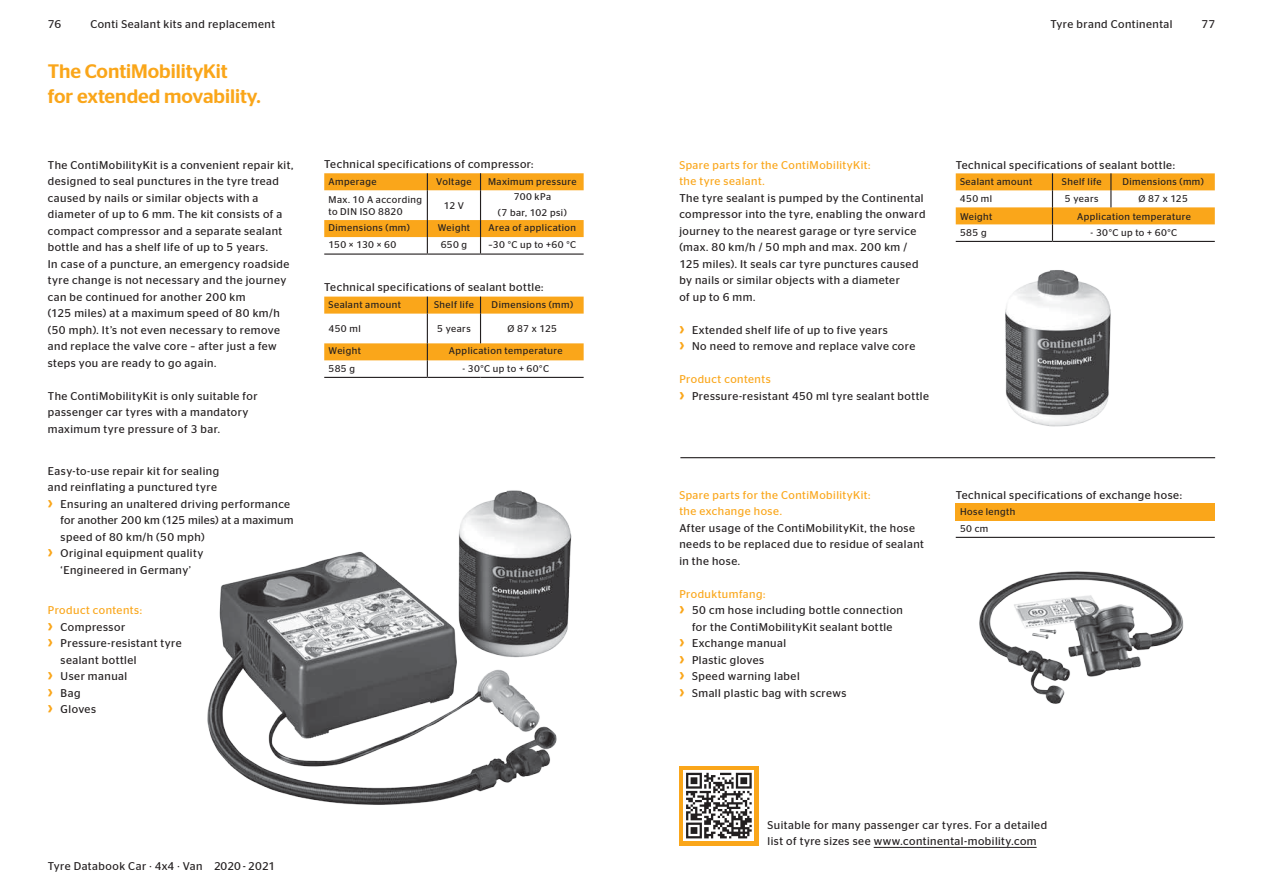
<style>
.page{position:relative;width:1263px;height:893px;background:#fff}
.page>*{position:absolute;margin:0;border:0;box-sizing:border-box;transform-origin:0 0}
.t1{font:500 19.5px/24.8px "Continental Stag Sans";color:#faa61a}
.t2{font:11.25px/16.5px "Continental Stag Sans";letter-spacing:.045em;color:#231f20}
.t3{font:11.25px/16.5px "Continental Stag Sans";letter-spacing:.045em;color:#faa61a}
.t4{font:11.25px "Continental Stag Sans";letter-spacing:.02em;color:#231f20}
.t5{font:9.75px/16.5px "Continental Stag Sans";letter-spacing:.045em;color:#231f20}
.s1{font-weight:500;font-size:16.5px;color:#faa61a}
.s2{color:#faa61a}
</style>
<div class="page">
<img style="left:207px;top:490px;width:365px;height:315px">
<svg style="left:324px;top:173px;width:260px;height:187px"></svg>
<hr style="left:324px;top:253px;width:103px;height:2px;background:#231f20">
<hr style="left:427px;top:253px;width:53px;height:2px;background:#231f20">
<hr style="left:480px;top:253px;width:104px;height:2px;background:#231f20">
<hr style="left:324px;top:377px;width:103px;height:1px;background:#231f20">
<hr style="left:427px;top:377px;width:53px;height:1px;background:#231f20">
<hr style="left:480px;top:377px;width:104px;height:1px;background:#231f20">
<svg style="left:427px;top:173px;width:1px;height:17px"></svg>
<svg style="left:480px;top:173px;width:1px;height:17px"></svg>
<hr style="left:427px;top:190px;width:1px;height:30px;background:#231f20">
<hr style="left:480px;top:190px;width:1px;height:30px;background:#231f20">
<svg style="left:427px;top:220px;width:1px;height:33px"></svg>
<svg style="left:480px;top:220px;width:1px;height:33px"></svg>
<svg style="left:480px;top:297px;width:1px;height:46px"></svg>
<svg style="left:427px;top:297px;width:1px;height:80px"></svg>
<hr style="left:956px;top:241px;width:96px;height:1px;background:#231f20">
<hr style="left:1052px;top:241px;width:59px;height:1px;background:#231f20">
<hr style="left:1111px;top:241px;width:104px;height:1px;background:#231f20">
<svg style="left:956px;top:173px;width:259px;height:68px"></svg>
<img style="left:1005px;top:270px;width:106px;height:157px">
<hr style="left:680px;top:457px;width:535px;height:1px;background:#231f20">
<img style="left:979px;top:571px;width:205px;height:133px">
<div style="left:956px;top:503px;width:259px;height:17px;background:#faa61a"></div>
<hr style="left:956px;top:537px;width:259px;height:1px;background:#231f20">
<div style="left:679px;top:766px;width:79px;height:79px;background:#faa61a"></div>
<svg style="left:684px;top:770px;width:70px;height:71px"></svg>
<svg style="left:686px;top:773px;width:66px;height:65px;background:#8d8c8c"></svg>
<hr style="left:874px;top:847px;width:163px;height:1px;background:#231f20">
<p class="t2" style="left:90px;top:16px;width:186px">Conti Sealant kits and replacement</p>
<p class="t2" style="left:1050px;top:16px;width:124px">Tyre brand Continental</p>
<h1 class="t1" style="left:48px;top:59px;width:215px">The ContiMobilityKit<br>for extended movability.</h1>
<p class="t2" style="left:48px;top:16px;width:15px">76</p>
<p class="t2" style="left:1201px;top:16px;width:15px">77</p>
<p class="t2" style="left:48px;top:156px;width:247px">The ContiMobilityKit is a convenient repair kit, designed to seal punctures in the tyre tread caused by nails or similar objects with a diameter of up to 6 mm. The kit consists of a compact compressor and a separate sealant bottle and has a shelf life of up to 5 years.<br>In case of a puncture, an emergency roadside tyre change is not necessary and the journey can be continued for another 200 km<br>(125 miles) at a maximum speed of 80 km/h (50 mph). It’s not even necessary to remove and replace the valve core – after just a few steps you are ready to go again.</p>
<p class="t2" style="left:48px;top:387px;width:211px">The ContiMobilityKit is only suitable for passenger car tyres with a mandatory maximum tyre pressure of 3 bar.</p>
<p class="t2" style="left:48px;top:462px;width:173px">Easy-to-use repair kit for sealing</p>
<p class="t2" style="left:48px;top:479px;width:171px">and reinflating a punctured tyre</p>
<p class="t2" style="left:48px;top:495px;width:244px"><span class="s1">›</span> Ensuring an unaltered driving performance</p>
<p class="t4" style="left:61px;top:514px;width:234px">for another 200 km (125 miles) at a maximum</p>
<p class="t2" style="left:61px;top:528px;width:146px">speed of 80 km/h (50 mph)</p>
<p class="t2" style="left:48px;top:545px;width:157px"><span class="s1">›</span> Original equipment quality</p>
<p class="t2" style="left:61px;top:561px;width:132px">‘Engineered in Germany’</p>
<p class="t3" style="left:48px;top:602px;width:96px">Product contents:</p>
<p class="t2" style="left:48px;top:619px;width:79px"><span class="s1">›</span> Compressor</p>
<p class="t2" style="left:48px;top:635px;width:135px"><span class="s1">›</span> Pressure-resistant tyre</p>
<p class="t2" style="left:61px;top:652px;width:77px">sealant bottlel</p>
<p class="t2" style="left:48px;top:668px;width:81px"><span class="s1">›</span> User manual</p>
<p class="t2" style="left:48px;top:685px;width:34px"><span class="s1">›</span> Bag</p>
<p class="t2" style="left:48px;top:701px;width:50px"><span class="s1">›</span> Gloves</p>
<p class="t2" style="left:324px;top:156px;width:211px">Technical specifications of compressor:</p>
<p class="t5" style="left:328px;top:173px;width:50px">Amperage</p>
<p class="t5" style="left:436px;top:173px;width:37px">Voltage</p>
<p class="t5" style="left:488px;top:173px;width:90px">Maximum pressure</p>
<p class="t5" style="left:328px;top:193px;width:95px;line-height:12px">Max. 10 A according to DIN ISO 8820</p>
<p class="t5" style="left:444px;top:197px;width:22px">12 V</p>
<p class="t5" style="left:498px;top:188px;width:70px;text-align:center">700 kPa<br>(7 bar, 102 psi)</p>
<p class="t5" style="left:328px;top:220px;width:83px">Dimensions (mm)</p>
<p class="t5" style="left:438px;top:220px;width:34px">Weight</p>
<p class="t5" style="left:489px;top:220px;width:89px">Area of application</p>
<p class="t5" style="left:328px;top:236px;width:69px">150 × 130 × 60</p>
<p class="t5" style="left:441px;top:236px;width:28px">650 g</p>
<p class="t5" style="left:488px;top:236px;width:89px">–30 °C up to +60 °C</p>
<p class="t2" style="left:324px;top:279px;width:221px">Technical specifications of sealant bottle:</p>
<p class="t5" style="left:328px;top:296px;width:74px">Sealant amount</p>
<p class="t5" style="left:434px;top:296px;width:41px">Shelf life</p>
<p class="t5" style="left:492px;top:296px;width:83px">Dimensions (mm)</p>
<p class="t5" style="left:328px;top:320px;width:34px">450 ml</p>
<p class="t5" style="left:437px;top:320px;width:35px">5 years</p>
<p class="t5" style="left:508px;top:320px;width:51px">Ø 87 x 125</p>
<p class="t5" style="left:328px;top:343px;width:34px">Weight</p>
<p class="t5" style="left:449px;top:343px;width:115px">Application temperature</p>
<p class="t5" style="left:328px;top:361px;width:28px">585 g</p>
<p class="t5" style="left:462px;top:361px;width:88px">- 30°C up to + 60°C</p>
<p class="t2" style="left:48px;top:858px;width:229px">Tyre Databook Car · 4x4 · Van 2020 - 2021</p>
<p class="t3" style="left:679px;top:156px;width:193px">Spare parts for the ContiMobilityKit: the tyre sealant.</p>
<p class="t2" style="left:679px;top:189px;width:248px">The tyre sealant is pumped by the Continental compressor into the tyre, enabling the onward journey to the nearest garage or tyre service (max. 80 km/h / 50 mph and max. 200 km / 125 miles). It seals car tyre punctures caused by nails or similar objects with a diameter<br>of up to 6 mm.</p>
<p class="t2" style="left:679px;top:321px;width:237px"><span class="s1">›</span> Extended shelf life of up to five years<br><span class="s1">›</span> No need to remove and replace valve core</p>
<p class="t2" style="left:679px;top:371px;width:251px"><span class="s2">Product contents<br></span><span class="s1">›</span> Pressure-resistant 450 ml tyre sealant bottle</p>
<p class="t2" style="left:956px;top:156px;width:221px">Technical specifications of sealant bottle:</p>
<p class="t5" style="left:960px;top:173px;width:74px">Sealant amount</p>
<p class="t5" style="left:1062px;top:173px;width:41px">Shelf life</p>
<p class="t5" style="left:1122px;top:173px;width:83px">Dimensions (mm)</p>
<p class="t5" style="left:960px;top:190px;width:34px">450 ml</p>
<p class="t5" style="left:1065px;top:190px;width:35px">5 years</p>
<p class="t5" style="left:1138px;top:190px;width:51px">Ø 87 x 125</p>
<p class="t5" style="left:960px;top:208px;width:34px">Weight</p>
<p class="t5" style="left:1077px;top:208px;width:115px">Application temperature</p>
<p class="t5" style="left:960px;top:224px;width:28px">585 g</p>
<p class="t5" style="left:1091px;top:224px;width:88px">- 30°C up to + 60°C</p>
<p class="t3" style="left:679px;top:486px;width:193px">Spare parts for the ContiMobilityKit: the exchange hose.</p>
<p class="t2" style="left:679px;top:519px;width:246px">After usage of the ContiMobilityKit, the hose needs to be replaced due to residue of sealant in the hose.</p>
<p class="t3" style="left:679px;top:585px;width:88px">Produktumfang:</p>
<p class="t2" style="left:679px;top:602px;width:225px"><span class="s1">›</span> 50 cm hose including bottle connection</p>
<p class="t2" style="left:692px;top:618px;width:202px">for the ContiMobilityKit sealant bottle</p>
<p class="t2" style="left:679px;top:635px;width:108px"><span class="s1">›</span> Exchange manual</p>
<p class="t2" style="left:679px;top:651px;width:86px"><span class="s1">›</span> Plastic gloves</p>
<p class="t2" style="left:679px;top:668px;width:122px"><span class="s1">›</span> Speed warning label</p>
<p class="t2" style="left:679px;top:684px;width:169px"><span class="s1">›</span> Small plastic bag with screws</p>
<p class="t2" style="left:956px;top:486px;width:228px">Technical specifications of exchange hose:</p>
<p class="t5" style="left:960px;top:503px;width:57px">Hose length<br>50 cm</p>
<p class="t2" style="left:767px;top:816px;width:281px">Suitable for many passenger car tyres. For a detailed list of tyre sizes see www.continental-mobility.com</p>
</div>
